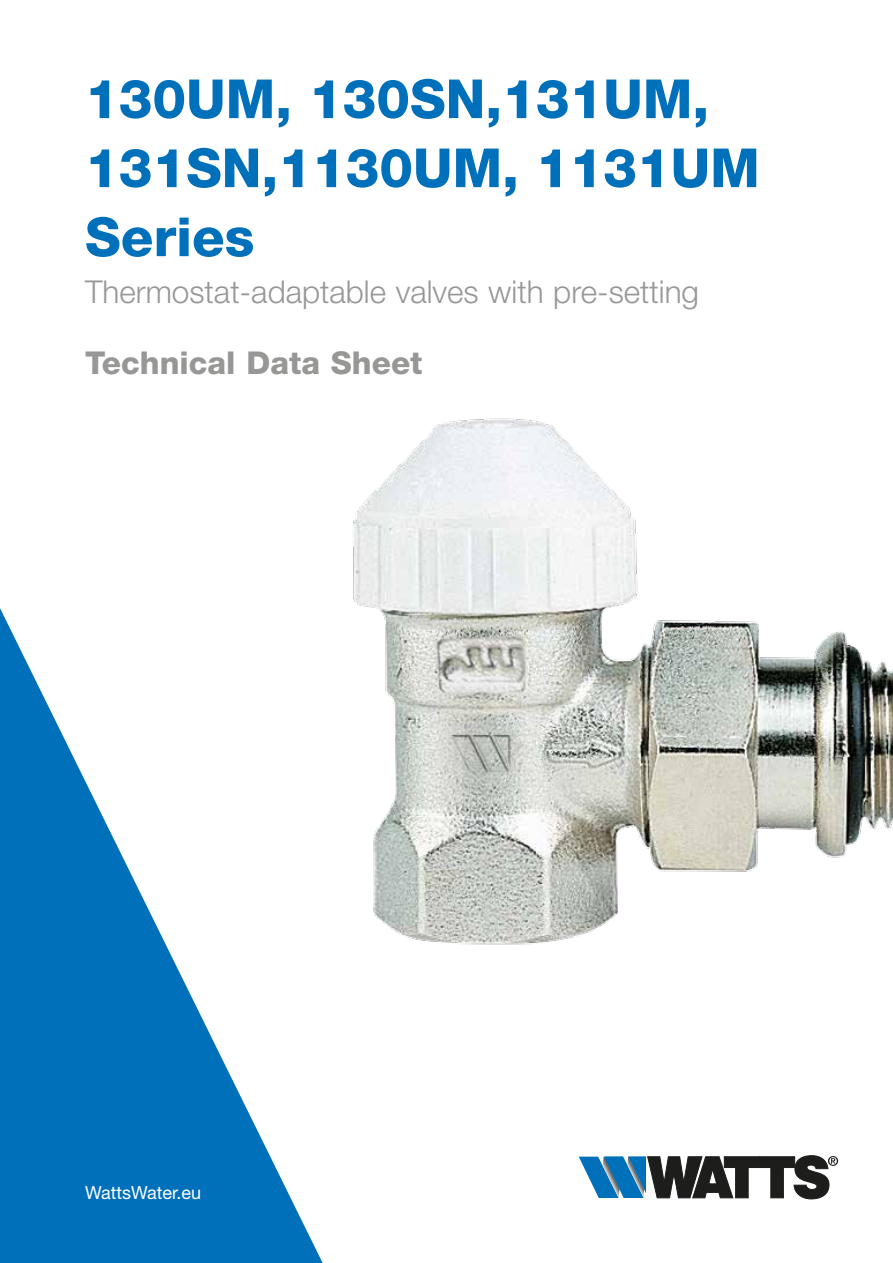
<style>
.page{position:relative;width:893px;height:1263px;background:#fff}
.page>*{position:absolute;margin:0;border:0;box-sizing:border-box;transform-origin:0 0}
.t1{font:800 54px/69px "Helvetica Neue LT Std";color:#0070ba}
.t2{font:300 31.5px "Helvetica Neue LT Std";color:#979796}
.t3{font:800 31.5px "Helvetica Neue LT Std";color:#979796}
.t4{font:18px "Helvetica Neue LT Std";color:#fff}
</style>
<div class="page">
<svg style="left:579px;top:1155px;width:259px;height:44px"></svg>
<svg style="left:0;top:608px;width:323px;height:655px;fill:#0070ba"></svg>
<img style="left:260px;top:418px;width:633px;height:603px">
<p class="t1" style="left:85px;top:64px;width:676px">130UM, 130SN,131UM,<br>131SN,1130UM, 1131UM<br>Series</p>
<p class="t2" style="left:85px;top:272px;width:616px">Thermostat-adaptable valves with pre-setting</p>
<p class="t3" style="left:85px;top:344px;width:339px">Technical Data Sheet</p>
<p class="t4" style="left:85px;top:1182px;width:118px">WattsWater.eu</p>
</div>
